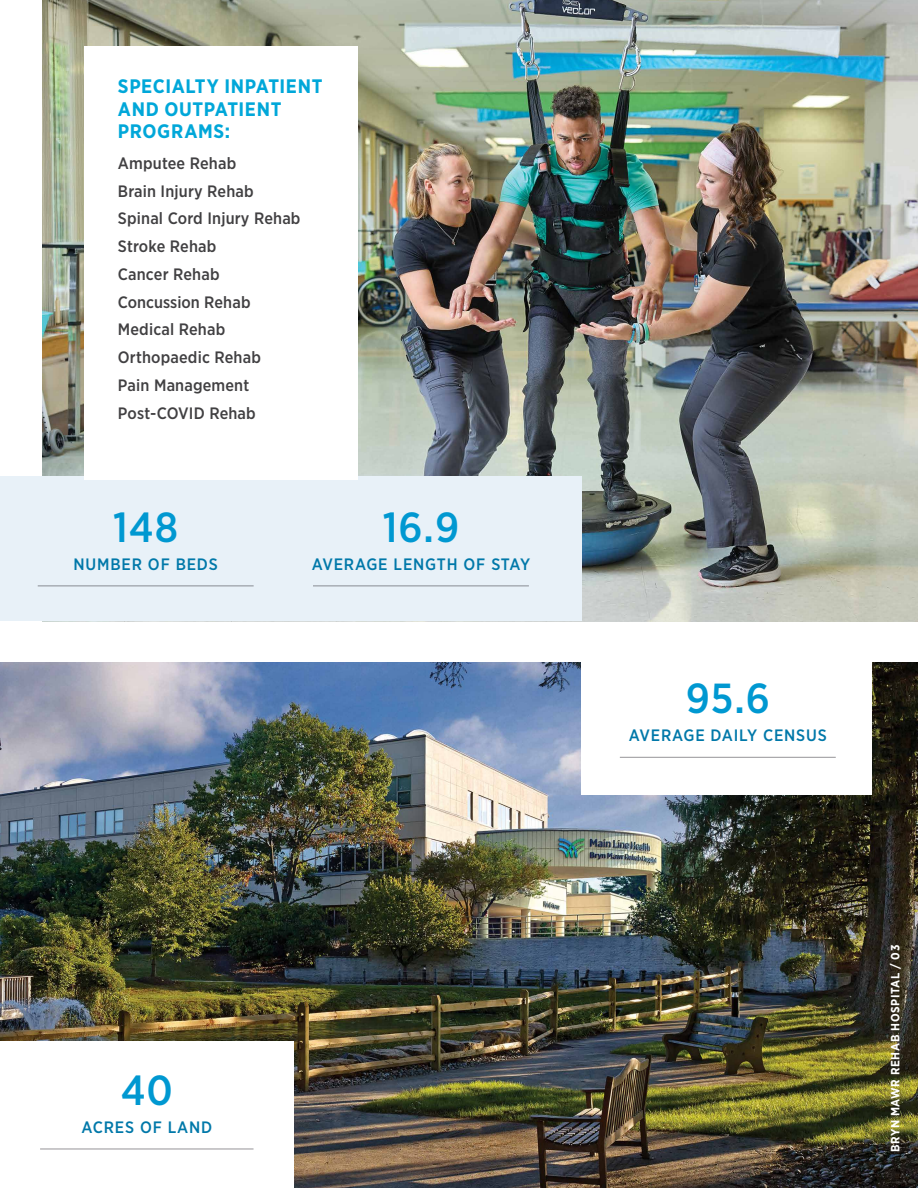
<style>
.page{position:relative;width:918px;height:1188px;background:#fff}
.page>*{position:absolute;margin:0;border:0;box-sizing:border-box;transform-origin:0 0}
.t1{font:500 42px "Gotham Narrow";letter-spacing:.025em;color:#0098d1}
.t2{font:700 19.5px/22.5px "Gotham Narrow";letter-spacing:.03em;color:#00a7d9}
.t3{font:500 16.5px/27.8px "Gotham Narrow";letter-spacing:.01em;color:#414042}
.t4{font:500 16.5px "Gotham Narrow";letter-spacing:.05em;color:#0078a9}
.t5{font:700 12px "Gotham Narrow";letter-spacing:.05em;color:#fff}
</style>
<div class="page">
<img style="left:42px;top:0;width:876px;height:621px">
<div style="left:0;top:477px;width:581px;height:144px;background:#e8f1f8"></div>
<img style="left:0;top:662px;width:918px;height:526px">
<div style="left:0;top:1041px;width:294px;height:147px;background:#fff"></div>
<hr style="left:40px;top:1149px;width:214px;height:1px;background:#414042">
<hr style="left:313px;top:586px;width:216px;height:1px;background:#414042">
<hr style="left:38px;top:586px;width:216px;height:1px;background:#414042">
<div style="left:84px;top:46px;width:274px;height:434px;background:#fff"></div>
<div style="left:581px;top:637px;width:291px;height:158px;background:#fff"></div>
<hr style="left:620px;top:757px;width:216px;height:1px;background:#414042">
<p class="t2" style="left:118px;top:75px;width:206px">SPECIALTY INPATIENT<br>AND OUTPATIENT<br>PROGRAMS:</p>
<p class="t3" style="left:118px;top:149px;width:184px">Amputee Rehab<br>Brain Injury Rehab<br>Spinal Cord Injury Rehab<br>Stroke Rehab<br>Cancer Rehab<br>Concussion Rehab<br>Medical Rehab<br>Orthopaedic Rehab<br>Pain Management<br>Post-COVID Rehab</p>
<h1 class="t1" style="left:113px;top:500px;width:67px">148</h1>
<p class="t4" style="left:74px;top:553px;width:146px">NUMBER OF BEDS</p>
<h1 class="t1" style="left:383px;top:500px;width:78px">16.9</h1>
<p class="t4" style="left:312px;top:553px;width:220px">AVERAGE LENGTH OF STAY</p>
<h1 class="t1" style="left:121px;top:1064px;width:54px">40</h1>
<p class="t4" style="left:81px;top:1116px;width:132px">ACRES OF LAND</p>
<h1 class="t1" style="left:686px;top:672px;width:86px">95.6</h1>
<p class="t4" style="left:629px;top:725px;width:200px">AVERAGE DAILY CENSUS</p>
<p class="t5" style="left:888px;top:1152px;width:209px;rotate:-90deg">BRYN MAWR REHAB HOSPITAL / 03</p>
</div>
